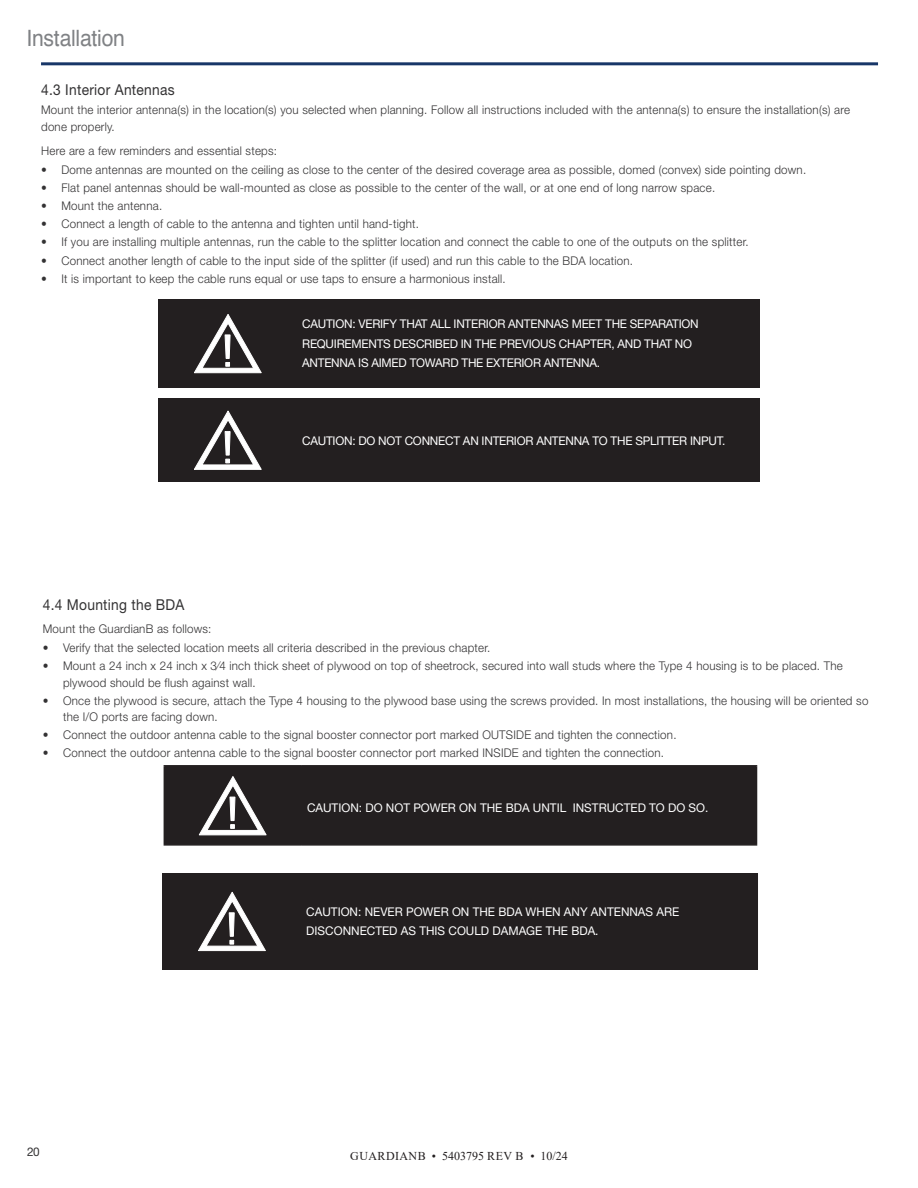
<style>
.page{position:relative;width:918px;height:1188px;background:#fff}
.page>*{position:absolute;margin:0;border:0;box-sizing:border-box;transform-origin:0 0}
.page_header{font:22.5px "Helvetica";letter-spacing:-.01em;color:#808285;scale:.94 1}
.sub-chapter{font:15px "Helvetica Neue LT Std";letter-spacing:.02em;color:#333233;scale:.92 1}
.Body_Text_-_Left{font:300 12px/16.5px "Helvetica Neue LT Std";letter-spacing:.02em;color:#333233;scale:.96 1}
.t1{font:12px/19.5px "Helvetica Neue LT Std";letter-spacing:-.02em;color:#fff}
.t2{font:12px/19.5px "Helvetica Neue LT Std";color:#fff}
.t3{font:12px "Times New Roman";letter-spacing:.035em;color:#231f20}
.t4{font:12px "Helvetica Neue LT Std";color:#333233}
</style>
<div class="page">
<hr style="left:41px;top:62px;width:837px;height:3px;background:#183668">
<div style="left:159px;top:299px;width:601px;height:89px;background:#231f20"></div>
<svg style="left:194px;top:314px;width:68px;height:59px"></svg>
<div style="left:159px;top:399px;width:601px;height:83px;background:#231f20"></div>
<svg style="left:194px;top:410px;width:68px;height:60px"></svg>
<div style="left:165px;top:767px;width:591px;height:77px;background:#231f20"></div>
<hr style="left:164px;top:765px;width:137px;height:2px;background:#231f20">
<hr style="left:164px;top:767px;width:1px;height:77px;background:#231f20">
<hr style="left:301px;top:765px;width:456px;height:2px;background:#231f20">
<hr style="left:300px;top:767px;width:2px;height:77px;background:#231f20">
<hr style="left:756px;top:767px;width:1px;height:77px;background:#231f20">
<hr style="left:164px;top:844px;width:137px;height:2px;background:#231f20">
<hr style="left:301px;top:844px;width:456px;height:2px;background:#231f20">
<svg style="left:199px;top:776px;width:68px;height:59px"></svg>
<div style="left:163px;top:873px;width:595px;height:96px;background:#231f20"></div>
<svg style="left:198px;top:892px;width:68px;height:59px"></svg>
<p class="page_header" style="left:26px;top:21px;width:106px">Installation</p>
<p class="sub-chapter" style="left:41px;top:81px;width:147px">4.3 Interior Antennas</p>
<p class="Body_Text_-_Left" style="left:41px;top:101px;width:844px">Mount the interior antenna(s) in the location(s) you selected when planning. Follow all instructions included with the antenna(s) to ensure the installation(s) are done properly.</p>
<p class="Body_Text_-_Left" style="left:41px;top:142px;width:247px">Here are a few reminders and essential steps:</p>
<p class="Body_Text_-_Left" style="left:41px;top:161px;width:798px">• Dome antennas are mounted on the ceiling as close to the center of the desired coverage area as possible, domed (convex) side pointing down.</p>
<p class="Body_Text_-_Left" style="left:41px;top:179px;width:704px">• Flat panel antennas should be wall-mounted as close as possible to the center of the wall, or at one end of long narrow space.</p>
<p class="Body_Text_-_Left" style="left:41px;top:197px;width:128px">• Mount the antenna.</p>
<p class="Body_Text_-_Left" style="left:41px;top:216px;width:395px">• Connect a length of cable to the antenna and tighten until hand-tight.</p>
<p class="Body_Text_-_Left" style="left:41px;top:234px;width:739px">• If you are installing multiple antennas, run the cable to the splitter location and connect the cable to one of the outputs on the splitter.</p>
<p class="Body_Text_-_Left" style="left:41px;top:252px;width:618px">• Connect another length of cable to the input side of the splitter (if used) and run this cable to the BDA location.</p>
<p class="Body_Text_-_Left" style="left:41px;top:270px;width:486px">• It is important to keep the cable runs equal or use taps to ensure a harmonious install.</p>
<p class="t1" style="left:302px;top:314px;width:398px">CAUTION: VERIFY THAT ALL INTERIOR ANTENNAS MEET THE SEPARATION<br>REQUIREMENTS DESCRIBED IN THE PREVIOUS CHAPTER, AND THAT NO<br>ANTENNA IS AIMED TOWARD THE EXTERIOR ANTENNA.</p>
<p class="t1" style="left:302px;top:430px;width:425px">CAUTION: DO NOT CONNECT AN INTERIOR ANTENNA TO THE SPLITTER INPUT.</p>
<p class="sub-chapter" style="left:43px;top:595px;width:156px">4.4 Mounting the BDA</p>
<p class="Body_Text_-_Left" style="left:43px;top:620px;width:177px">Mount the GuardianB as follows:</p>
<p class="Body_Text_-_Left" style="left:43px;top:639px;width:468px">• Verify that the selected location meets all criteria described in the previous chapter.</p>
<p class="Body_Text_-_Left" style="left:63px;top:657px;width:814px;text-indent:-20px">• Mount a 24 inch x 24 inch x 3⁄4 inch thick sheet of plywood on top of sheetrock, secured into wall studs where the Type 4 housing is to be placed. The plywood should be flush against wall.</p>
<p class="Body_Text_-_Left" style="left:63px;top:692px;width:840px;text-indent:-20px">• Once the plywood is secure, attach the Type 4 housing to the plywood base using the screws provided. In most installations, the housing will be oriented so the I/O ports are facing down.</p>
<p class="Body_Text_-_Left" style="left:43px;top:727px;width:662px">• Connect the outdoor antenna cable to the signal booster connector port marked OUTSIDE and tighten the connection.</p>
<p class="Body_Text_-_Left" style="left:43px;top:745px;width:649px">• Connect the outdoor antenna cable to the signal booster connector port marked INSIDE and tighten the connection.</p>
<p class="t2" style="left:307px;top:798px;width:403px">CAUTION: DO NOT POWER ON THE BDA UNTIL INSTRUCTED TO DO SO.</p>
<p class="t4" style="left:27px;top:1145px;width:14px">20</p>
<p class="t2" style="left:306px;top:902px;width:375px">CAUTION: NEVER POWER ON THE BDA WHEN ANY ANTENNAS ARE<br>DISCONNECTED AS THIS COULD DAMAGE THE BDA.</p>
<p class="t3" style="left:350px;top:1147px;width:219px">GUARDIANB • 5403795 REV B • 10/24</p>
</div>
